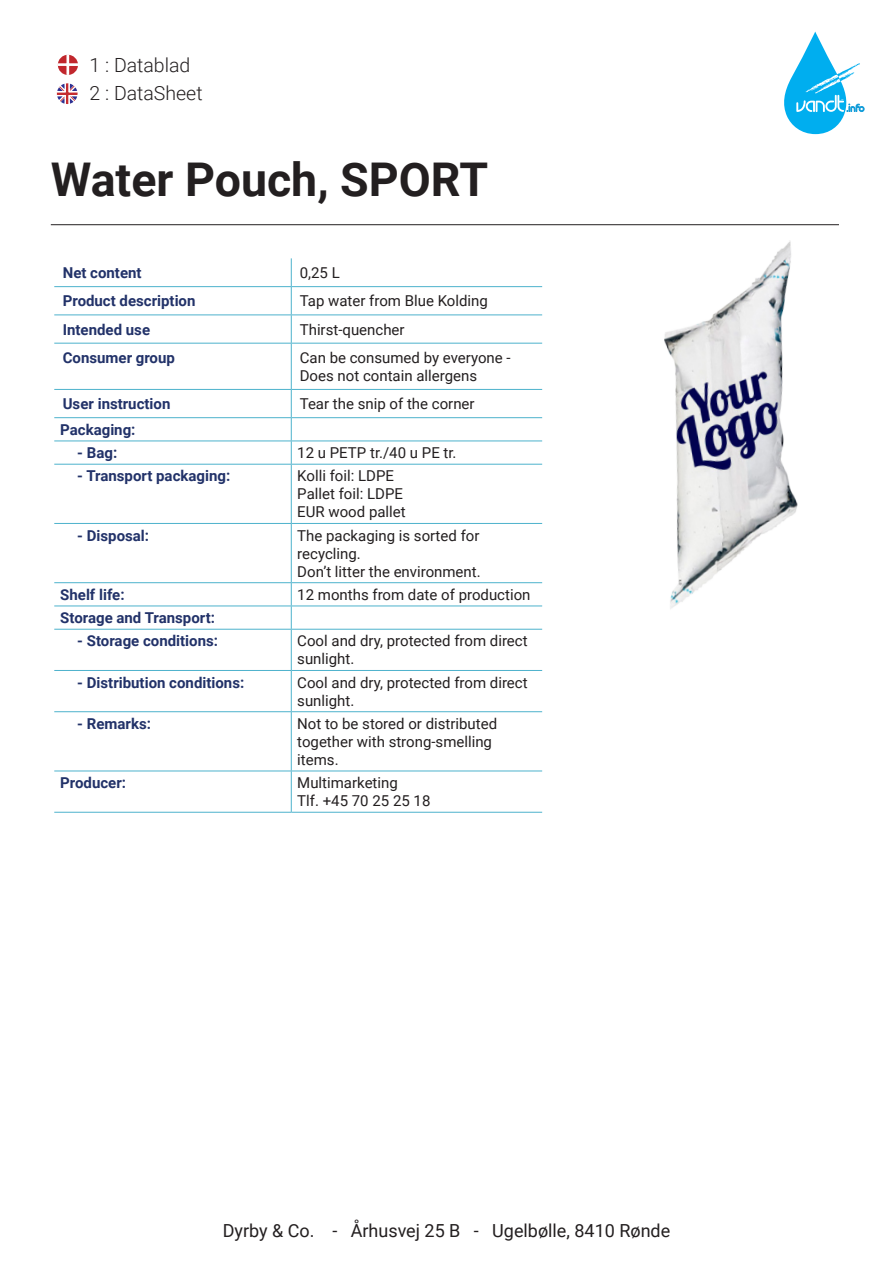
<style>
.page{position:relative;width:893px;height:1263px;background:#fff}
.page>*{position:absolute;margin:0;border:0;box-sizing:border-box;transform-origin:0 0}
.t1{font:700 46.5px "Roboto";color:#231f20}
.t2{font:300 19.5px/28.5px "Roboto";color:#231f20}
.t3{font:18px "Roboto";color:#231f20}
.t4{font:15px/18px "Roboto";color:#231f20}
.t5{font:700 15px "Roboto";color:#223269}
</style>
<div class="page">
<svg style="left:58px;top:54px;width:20px;height:21px"></svg>
<svg style="left:57px;top:83px;width:21px;height:21px"></svg>
<hr style="left:51px;top:224px;width:788px;height:1px;background:#231f20">
<svg style="left:784px;top:32px;width:80px;height:102px"></svg>
<hr style="left:54px;top:286px;width:237px;height:1px;background:#4db2cc">
<hr style="left:291px;top:286px;width:251px;height:1px;background:#4db2cc">
<hr style="left:54px;top:314px;width:237px;height:1px;background:#4db2cc">
<hr style="left:291px;top:314px;width:251px;height:1px;background:#4db2cc">
<svg style="left:291px;top:258px;width:1px;height:85px"></svg>
<hr style="left:54px;top:343px;width:237px;height:1px;background:#4db2cc">
<hr style="left:291px;top:343px;width:251px;height:1px;background:#4db2cc">
<hr style="left:291px;top:343px;width:1px;height:46px;background:#4db2cc">
<hr style="left:54px;top:389px;width:237px;height:1px;background:#4db2cc">
<hr style="left:291px;top:389px;width:251px;height:1px;background:#4db2cc">
<hr style="left:54px;top:417px;width:237px;height:1px;background:#4db2cc">
<hr style="left:291px;top:417px;width:251px;height:1px;background:#4db2cc">
<hr style="left:54px;top:441px;width:237px;height:1px;background:#4db2cc">
<hr style="left:291px;top:441px;width:251px;height:1px;background:#4db2cc">
<svg style="left:291px;top:390px;width:1px;height:74px"></svg>
<hr style="left:54px;top:464px;width:237px;height:1px;background:#4db2cc">
<hr style="left:291px;top:464px;width:251px;height:1px;background:#4db2cc">
<hr style="left:291px;top:465px;width:1px;height:58px;background:#4db2cc">
<hr style="left:54px;top:523px;width:237px;height:1px;background:#4db2cc">
<hr style="left:291px;top:523px;width:251px;height:1px;background:#4db2cc">
<hr style="left:291px;top:524px;width:1px;height:58px;background:#4db2cc">
<hr style="left:54px;top:582px;width:237px;height:1px;background:#4db2cc">
<hr style="left:291px;top:582px;width:251px;height:1px;background:#4db2cc">
<hr style="left:54px;top:606px;width:237px;height:1px;background:#4db2cc">
<hr style="left:291px;top:606px;width:251px;height:1px;background:#4db2cc">
<svg style="left:291px;top:583px;width:1px;height:46px"></svg>
<hr style="left:54px;top:629px;width:237px;height:1px;background:#4db2cc">
<hr style="left:291px;top:629px;width:251px;height:1px;background:#4db2cc">
<hr style="left:291px;top:630px;width:1px;height:40px;background:#4db2cc">
<hr style="left:54px;top:670px;width:237px;height:1px;background:#4db2cc">
<hr style="left:291px;top:670px;width:251px;height:1px;background:#4db2cc">
<hr style="left:291px;top:671px;width:1px;height:40px;background:#4db2cc">
<hr style="left:54px;top:711px;width:237px;height:1px;background:#4db2cc">
<hr style="left:291px;top:711px;width:251px;height:1px;background:#4db2cc">
<hr style="left:291px;top:712px;width:1px;height:59px;background:#4db2cc">
<hr style="left:291px;top:771px;width:1px;height:41px;background:#4db2cc">
<hr style="left:54px;top:771px;width:237px;height:1px;background:#4db2cc">
<hr style="left:291px;top:771px;width:251px;height:1px;background:#4db2cc">
<hr style="left:54px;top:812px;width:237px;height:1px;background:#4db2cc">
<hr style="left:291px;top:812px;width:251px;height:1px;background:#4db2cc">
<img style="left:664px;top:241px;width:134px;height:368px">
<h2 class="t2" style="left:90px;top:50px;width:114px">1 : Datablad<br>2 : DataSheet</h2>
<p class="t1" style="left:51px;top:147px;width:439px">Water Pouch, SPORT</p>
<p class="t5" style="left:63px;top:262px;width:80px">Net content</p>
<p class="t4" style="left:300px;top:263px;width:42px">0,25 L</p>
<p class="t5" style="left:63px;top:291px;width:134px">Product description</p>
<p class="t4" style="left:300px;top:291px;width:190px">Tap water from Blue Kolding</p>
<p class="t5" style="left:63px;top:319px;width:89px">Intended use</p>
<p class="t4" style="left:300px;top:320px;width:106px">Thirst-quencher</p>
<p class="t5" style="left:63px;top:347px;width:114px">Consumer group</p>
<p class="t4" style="left:300px;top:348px;width:212px">Can be consumed by everyone -<br>Does not contain allergens</p>
<p class="t5" style="left:63px;top:393px;width:109px">User instruction</p>
<p class="t4" style="left:300px;top:394px;width:176px">Tear the snip of the corner</p>
<p class="t5" style="left:60px;top:419px;width:77px">Packaging:</p>
<p class="t5" style="left:77px;top:442px;width:41px">- Bag:</p>
<p class="t4" style="left:297px;top:443px;width:161px">12 u PETP tr./40 u PE tr.</p>
<p class="t5" style="left:77px;top:466px;width:154px">- Transport packaging:</p>
<p class="t4" style="left:297px;top:467px;width:98px">Kolli foil: LDPE</p>
<p class="t4" style="left:297px;top:485px;width:107px">Pallet foil: LDPE</p>
<p class="t4" style="left:297px;top:503px;width:110px">EUR wood pallet</p>
<p class="t5" style="left:77px;top:525px;width:73px">- Disposal:</p>
<p class="t4" style="left:297px;top:526px;width:184px">The packaging is sorted for</p>
<p class="t4" style="left:297px;top:544px;width:65px">recycling.</p>
<p class="t4" style="left:297px;top:562px;width:185px">Don’t litter the environment.</p>
<p class="t5" style="left:60px;top:584px;width:66px">Shelf life:</p>
<p class="t4" style="left:297px;top:585px;width:235px">12 months from date of production</p>
<p class="t5" style="left:60px;top:607px;width:156px">Storage and Transport:</p>
<p class="t5" style="left:77px;top:631px;width:142px">- Storage conditions:</p>
<p class="t4" style="left:297px;top:632px;width:232px">Cool and dry, protected from direct sunlight.</p>
<p class="t5" style="left:77px;top:672px;width:168px">- Distribution conditions:</p>
<p class="t4" style="left:297px;top:673px;width:232px">Cool and dry, protected from direct sunlight.</p>
<p class="t5" style="left:77px;top:713px;width:75px">- Remarks:</p>
<p class="t4" style="left:297px;top:714px;width:201px">Not to be stored or distributed</p>
<p class="t4" style="left:297px;top:732px;width:196px">together with strong-smelling items.</p>
<p class="t5" style="left:60px;top:772px;width:67px">Producer:</p>
<p class="t4" style="left:297px;top:773px;width:135px">Multimarketing<br>Tlf. +45 70 25 25 18</p>
<p class="t3" style="left:223px;top:1218px;width:449px">Dyrby &amp; Co. - Århusvej 25 B - Ugelbølle, 8410 Rønde</p>
</div>
